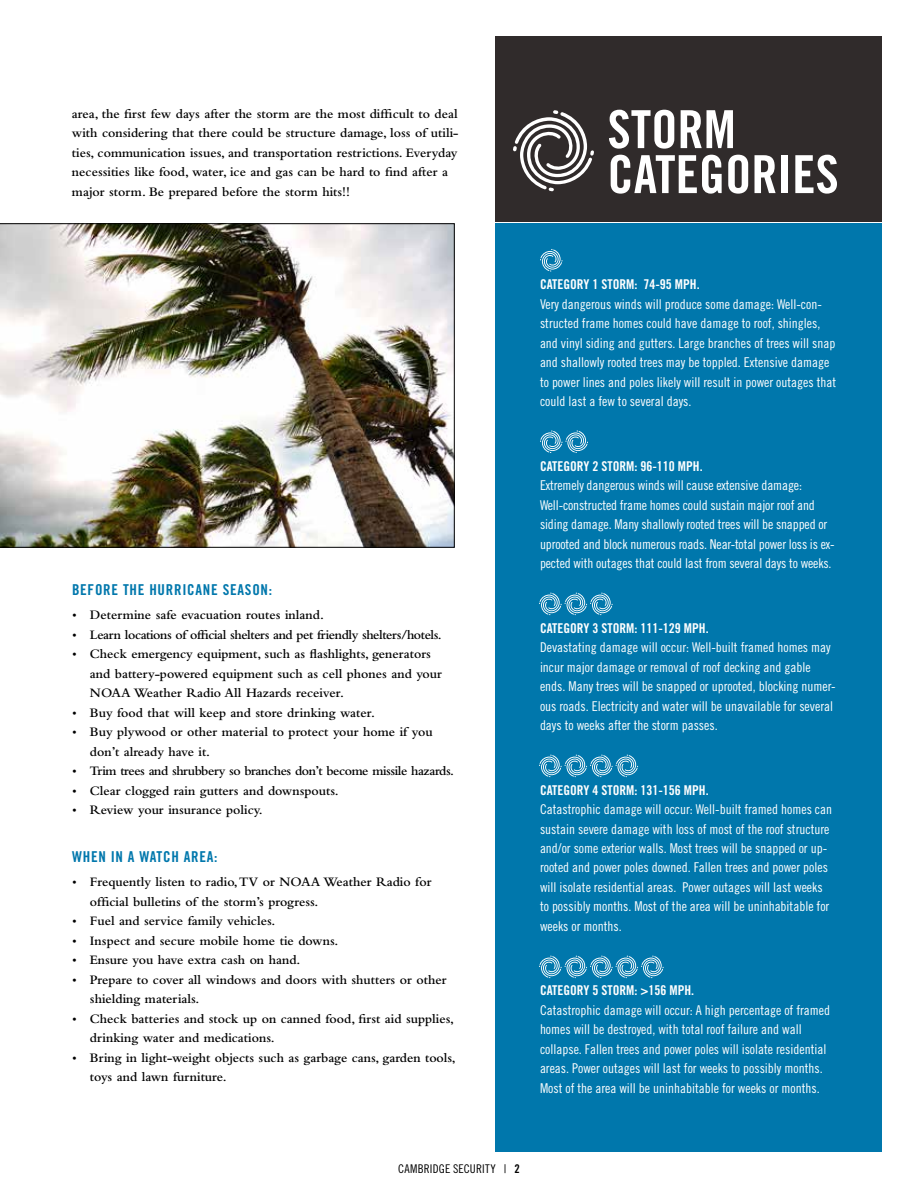
<style>
.page{position:relative;width:918px;height:1188px;background:#fff}
.page>*{position:absolute;margin:0;border:0;box-sizing:border-box;transform-origin:0 0}
.t1{font:52.5px/45px "Trade Gothic Bold Cond Twenty";color:#fff}
.t2{font:15px "Trade Gothic Bold Cond Twenty";letter-spacing:.05em;color:#0077ac}
.t3{font:13.5px/19.5px "Trade Gothic Cond Eighteen";color:#fff}
.t4{font:600 13.5px/19.5px "Bembo";color:#000}
.t5{font:13.5px "Trade Gothic Bold Cond Twenty";color:#fff}
.t6{font:600 13.5px "Bembo";letter-spacing:-.03em;color:#000}
.t7{font:12px "Trade Gothic Cond Eighteen";letter-spacing:.015em;color:#000}
.s1{font-family:"Trade Gothic Bold Cond Twenty"}
</style>
<div class="page">
<div style="left:495px;top:224px;width:387px;height:928px;background:#0077ac"></div>
<div style="left:495px;top:36px;width:387px;height:186px;background:#302b2b"></div>
<svg style="left:513px;top:110px;width:81px;height:81px"></svg>
<svg style="left:540px;top:249px;width:23px;height:23px"></svg>
<svg style="left:540px;top:430px;width:48px;height:23px"></svg>
<svg style="left:539px;top:593px;width:74px;height:22px"></svg>
<svg style="left:539px;top:755px;width:99px;height:22px"></svg>
<svg style="left:539px;top:956px;width:125px;height:22px"></svg>
<img style="left:0;top:224px;width:454px;height:324px">
<p class="t4" style="left:72px;top:104px;width:388px">area, the first few days after the storm are the most difficult to deal with considering that there could be structure damage, loss of utili&shy;ties, communication issues, and transportation restrictions. Everyday necessities like food, water, ice and gas can be hard to find after a major storm. Be prepared before the storm hits!!</p>
<h1 class="t1" style="left:608px;top:107px;width:233px">STORM<br>CATEGORIES</h1>
<p class="t2" style="left:72px;top:581px;width:202px">BEFORE THE HURRICANE SEASON:</p>
<p class="t4" style="left:72px;top:605px;width:253px">• Determine safe evacuation routes inland.</p>
<p class="t6" style="left:72px;top:627px;width:371px">• Learn locations of official shelters and pet friendly shelters/hotels.</p>
<p class="t4" style="left:90px;top:644px;width:354px;text-indent:-18px">• Check emergency equipment, such as flashlights, generators and battery-powered equipment such as cell phones and your<br>NOAA Weather Radio All Hazards receiver.</p>
<p class="t4" style="left:72px;top:703px;width:304px">• Buy food that will keep and store drinking water.</p>
<p class="t4" style="left:90px;top:722px;width:344px;text-indent:-18px">• Buy plywood or other material to protect your home if you don’t already have it.</p>
<p class="t6" style="left:72px;top:763px;width:383px">• Trim trees and shrubbery so branches don’t become missile hazards.</p>
<p class="t4" style="left:72px;top:781px;width:268px">• Clear clogged rain gutters and downspouts.</p>
<p class="t4" style="left:72px;top:800px;width:192px">• Review your insurance policy.</p>
<p class="t2" style="left:72px;top:848px;width:147px">WHEN IN A WATCH AREA:</p>
<p class="t4" style="left:90px;top:872px;width:343px;text-indent:-18px">• Frequently listen to radio, TV or NOAA Weather Radio for official bulletins of the storm’s progress.</p>
<p class="t4" style="left:72px;top:911px;width:205px">• Fuel and service family vehicles.</p>
<p class="t4" style="left:72px;top:931px;width:268px">• Inspect and secure mobile home tie downs.</p>
<p class="t4" style="left:72px;top:950px;width:230px">• Ensure you have extra cash on hand.</p>
<p class="t4" style="left:90px;top:970px;width:358px;text-indent:-18px">• Prepare to cover all windows and doors with shutters or other shielding materials.</p>
<p class="t4" style="left:90px;top:1009px;width:366px;text-indent:-18px">• Check batteries and stock up on canned food, first aid supplies, drinking water and medications.</p>
<p class="t4" style="left:90px;top:1048px;width:367px;text-indent:-18px">• Bring in light-weight objects such as garbage cans, garden tools, toys and lawn furniture.</p>
<p class="t5" style="left:540px;top:276px;width:161px">CATEGORY 1 STORM: 74-95 MPH.</p>
<p class="t3" style="left:540px;top:294px;width:298px">Very dangerous winds will produce some damage: Well-con&shy;structed frame homes could have damage to roof, shingles, and vinyl siding and gutters. Large branches of trees will snap and shallowly rooted trees may be toppled. Extensive damage to power lines and poles likely will result in power outages that could last a few to several days.</p>
<p class="t5" style="left:540px;top:458px;width:164px">CATEGORY 2 STORM: 96-110 MPH.</p>
<p class="t3" style="left:540px;top:475px;width:296px">Extremely dangerous winds will cause extensive damage:<br>Well-constructed frame homes could sustain major roof and siding damage. Many shallowly rooted trees will be snapped or uprooted and block numerous roads. Near-total power loss is ex&shy;pected with outages that could last from several days to weeks.</p>
<p class="t5" style="left:540px;top:620px;width:170px">CATEGORY 3 STORM: 111-129 MPH.</p>
<p class="t3" style="left:540px;top:637px;width:297px">Devastating damage will occur: Well-built framed homes may incur major damage or removal of roof decking and gable ends. Many trees will be snapped or uprooted, blocking numer&shy;ous roads. Electricity and water will be unavailable for several days to weeks after the storm passes.</p>
<p class="t5" style="left:540px;top:782px;width:170px">CATEGORY 4 STORM: 131-156 MPH.</p>
<p class="t3" style="left:540px;top:799px;width:294px">Catastrophic damage will occur: Well-built framed homes can sustain severe damage with loss of most of the roof structure and/or some exterior walls. Most trees will be snapped or up&shy;rooted and power poles downed. Fallen trees and power poles will isolate residential areas. Power outages will last weeks to possibly months. Most of the area will be uninhabitable for weeks or months.</p>
<p class="t5" style="left:540px;top:982px;width:156px">CATEGORY 5 STORM: &gt;156 MPH.</p>
<p class="t3" style="left:540px;top:1000px;width:292px">Catastrophic damage will occur: A high percentage of framed homes will be destroyed, with total roof failure and wall collapse. Fallen trees and power poles will isolate residential areas. Power outages will last for weeks to possibly months.<br>Most of the area will be uninhabitable for weeks or months.</p>
<p class="t7" style="left:398px;top:1162px;width:123px">CAMBRIDGE SECURITY | <span class="s1">2</span></p>
</div>
